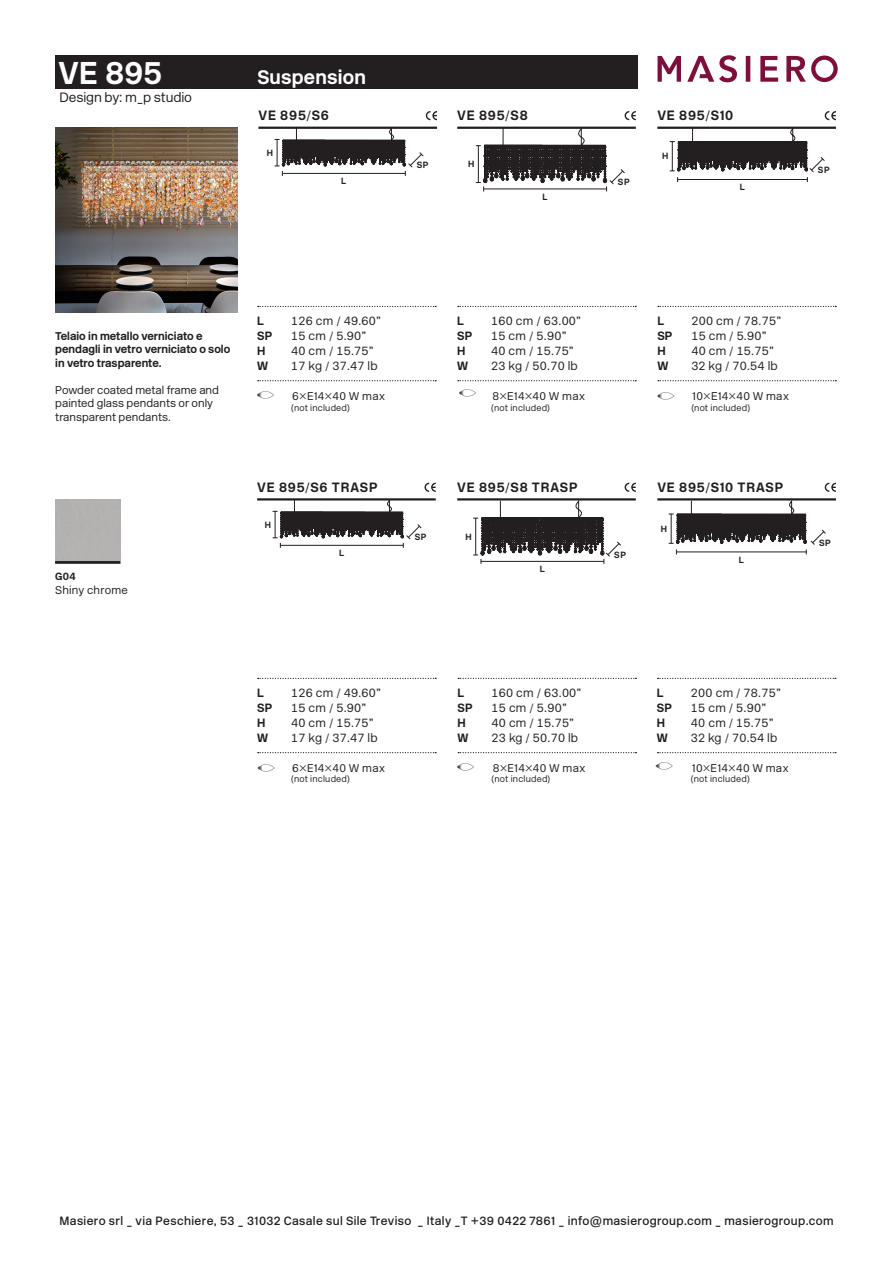
<style>
.page{position:relative;width:893px;height:1263px;background:#fff}
.page>*{position:absolute;margin:0;border:0;box-sizing:border-box;transform-origin:0 0}
.t1{font:700 31.5px "New Rail Alphabet";color:#fff}
.t2{font:700 19.5px "New Rail Alphabet";letter-spacing:.01em;color:#fff}
.TECNICO_dati{font:18.75px "Masiero Lamp";color:#231f20}
.TECNICO_codice_prodo{font:700 13.5px "New Rail Alphabet";letter-spacing:.06em;color:#231f20}
.t3{font:300 13.5px "New Rail Alphabet";letter-spacing:-.01em;color:#231f20}
.TABELLA_dati{font:300 12px "New Rail Alphabet";letter-spacing:.02em;color:#231f20}
.t4{font:500 12px "New Rail Alphabet";letter-spacing:.03em;color:#231f20}
.TABELLA_dati-2{font:700 12px "New Rail Alphabet";letter-spacing:.02em;color:#231f20}
.TECNICO_dati-2{font:300 11.25px/13.5px "New Rail Alphabet";color:#231f20}
.t5{font:700 11.25px/13.5px "New Rail Alphabet";color:#231f20}
.APERTURA_dida_immagi{font:300 11.25px "New Rail Alphabet";letter-spacing:.02em;color:#231f20}
.APERTURA_dida_immagi-2{font:700 10.5px "New Rail Alphabet";color:#231f20}
.TABELLA_lighting_sys{font:300 9px "New Rail Alphabet";letter-spacing:.02em;color:#231f20}
.DISEGNO_quote{font:700 9px "New Rail Alphabet";letter-spacing:.075em;color:#231f20}
</style>
<div class="page">
<svg style="left:657px;top:55px;width:181px;height:27px"></svg>
<img style="left:55px;top:128px;width:182px;height:185px">
<div style="left:55px;top:55px;width:583px;height:34px;background:#231f20"></div>
<hr style="left:258px;top:127px;width:179px;height:2px;background:#231f20">
<svg style="left:426px;top:111px;width:11px;height:9px"></svg>
<hr style="left:457px;top:127px;width:179px;height:2px;background:#231f20">
<svg style="left:625px;top:111px;width:11px;height:9px"></svg>
<hr style="left:457px;top:498px;width:179px;height:2px;background:#231f20">
<svg style="left:625px;top:483px;width:11px;height:9px"></svg>
<hr style="left:657px;top:127px;width:179px;height:2px;background:#231f20">
<svg style="left:825px;top:111px;width:11px;height:9px"></svg>
<hr style="left:657px;top:498px;width:179px;height:2px;background:#231f20">
<svg style="left:825px;top:483px;width:11px;height:9px"></svg>
<hr style="left:257px;top:498px;width:179px;height:2px;background:#231f20">
<svg style="left:424px;top:483px;width:12px;height:9px"></svg>
<svg style="left:275px;top:128px;width:149px;height:48px"></svg>
<svg style="left:273px;top:500px;width:149px;height:48px"></svg>
<svg style="left:258px;top:306px;width:178px;height:1px"></svg>
<svg style="left:258px;top:380px;width:178px;height:1px"></svg>
<svg style="left:258px;top:678px;width:178px;height:1px"></svg>
<svg style="left:258px;top:752px;width:178px;height:1px"></svg>
<svg style="left:473px;top:501px;width:148px;height:63px"></svg>
<svg style="left:670px;top:128px;width:155px;height:54px"></svg>
<svg style="left:669px;top:501px;width:157px;height:53px"></svg>
<svg style="left:458px;top:306px;width:178px;height:1px"></svg>
<svg style="left:458px;top:380px;width:178px;height:1px"></svg>
<svg style="left:476px;top:128px;width:149px;height:63px"></svg>
<svg style="left:458px;top:678px;width:178px;height:1px"></svg>
<svg style="left:458px;top:752px;width:178px;height:1px"></svg>
<svg style="left:658px;top:306px;width:178px;height:1px"></svg>
<svg style="left:658px;top:380px;width:178px;height:1px"></svg>
<svg style="left:658px;top:678px;width:178px;height:1px"></svg>
<svg style="left:658px;top:752px;width:178px;height:1px"></svg>
<hr style="left:55px;top:561px;width:65px;height:2px;background:#231f20">
<p class="t1" style="left:58px;top:52px;width:105px">VE 895</p>
<p class="t2" style="left:257px;top:64px;width:110px">Suspension</p>
<p class="t3" style="left:60px;top:89px;width:134px">Design by: m_p studio</p>
<p class="TECNICO_codice_prodo" style="left:258px;top:106px;width:72px">VE 895/S6</p>
<p class="TECNICO_codice_prodo" style="left:457px;top:106px;width:72px">VE 895/S8</p>
<p class="DISEGNO_quote" style="left:267px;top:147px;width:8px">H</p>
<p class="DISEGNO_quote" style="left:341px;top:175px;width:7px">L</p>
<p class="DISEGNO_quote" style="left:417px;top:159px;width:13px">SP</p>
<p class="DISEGNO_quote" style="left:468px;top:158px;width:8px">H</p>
<p class="DISEGNO_quote" style="left:542px;top:191px;width:7px">L</p>
<p class="DISEGNO_quote" style="left:618px;top:176px;width:13px">SP</p>
<p class="TECNICO_codice_prodo" style="left:657px;top:106px;width:78px">VE 895/S10</p>
<p class="DISEGNO_quote" style="left:662px;top:150px;width:8px">H</p>
<p class="DISEGNO_quote" style="left:740px;top:181px;width:7px">L</p>
<p class="DISEGNO_quote" style="left:818px;top:164px;width:13px">SP</p>
<p class="t5" style="left:55px;top:329px;width:177px">Telaio in metallo verniciato e pendagli in vetro verniciato o solo in vetro trasparente.</p>
<p class="TECNICO_dati-2" style="left:55px;top:383px;width:165px">Powder coated metal frame and painted glass pendants or only transparent pendants.</p>
<p class="APERTURA_dida_immagi-2" style="left:55px;top:569px;width:22px">G04</p>
<p class="APERTURA_dida_immagi" style="left:55px;top:583px;width:74px">Shiny chrome</p>
<p class="TABELLA_dati-2" style="left:257px;top:313px;width:8px">L</p>
<p class="TABELLA_dati" style="left:291px;top:313px;width:91px">126 cm / 49.60”</p>
<p class="TABELLA_dati-2" style="left:257px;top:328px;width:17px">SP</p>
<p class="TABELLA_dati" style="left:291px;top:328px;width:77px">15 cm / 5.90”</p>
<p class="TABELLA_dati-2" style="left:257px;top:343px;width:10px">H</p>
<p class="TABELLA_dati" style="left:291px;top:343px;width:84px">40 cm / 15.75”</p>
<p class="TABELLA_dati-2" style="left:257px;top:358px;width:12px">W</p>
<p class="TABELLA_dati" style="left:291px;top:358px;width:88px">17 kg / 37.47 lb</p>
<p class="TECNICO_dati-2" style="left:292px;top:389px;width:94px">6×E14×40 W max</p>
<p class="TECNICO_dati" style="left:257px;top:389px;width:27px">3</p>
<p class="TABELLA_lighting_sys" style="left:291px;top:401px;width:60px">(not included)</p>
<p class="TABELLA_dati-2" style="left:457px;top:313px;width:8px">L</p>
<p class="TABELLA_dati" style="left:491px;top:313px;width:91px">160 cm / 63.00”</p>
<p class="TABELLA_dati-2" style="left:457px;top:328px;width:17px">SP</p>
<p class="TABELLA_dati" style="left:491px;top:328px;width:77px">15 cm / 5.90”</p>
<p class="TABELLA_dati-2" style="left:457px;top:343px;width:10px">H</p>
<p class="TABELLA_dati" style="left:491px;top:343px;width:84px">40 cm / 15.75”</p>
<p class="TABELLA_dati-2" style="left:457px;top:358px;width:12px">W</p>
<p class="TABELLA_dati" style="left:491px;top:358px;width:88px">23 kg / 50.70 lb</p>
<p class="TECNICO_dati-2" style="left:492px;top:389px;width:94px">8×E14×40 W max</p>
<p class="TABELLA_lighting_sys" style="left:491px;top:401px;width:60px">(not included)</p>
<p class="TECNICO_dati" style="left:459px;top:387px;width:27px">3</p>
<p class="TABELLA_dati-2" style="left:657px;top:313px;width:8px">L</p>
<p class="TABELLA_dati" style="left:691px;top:313px;width:91px">200 cm / 78.75”</p>
<p class="TABELLA_dati-2" style="left:657px;top:328px;width:17px">SP</p>
<p class="TABELLA_dati" style="left:691px;top:328px;width:77px">15 cm / 5.90”</p>
<p class="TABELLA_dati-2" style="left:657px;top:343px;width:10px">H</p>
<p class="TABELLA_dati" style="left:691px;top:343px;width:84px">40 cm / 15.75”</p>
<p class="TABELLA_dati-2" style="left:657px;top:358px;width:12px">W</p>
<p class="TABELLA_dati" style="left:691px;top:358px;width:88px">32 kg / 70.54 lb</p>
<p class="TECNICO_dati-2" style="left:692px;top:389px;width:98px">10×E14×40 W max</p>
<p class="TECNICO_dati" style="left:658px;top:389px;width:27px">3</p>
<p class="TABELLA_lighting_sys" style="left:691px;top:401px;width:60px">(not included)</p>
<p class="TECNICO_codice_prodo" style="left:257px;top:478px;width:122px">VE 895/S6 TRASP</p>
<p class="TECNICO_codice_prodo" style="left:657px;top:478px;width:127px">VE 895/S10 TRASP</p>
<p class="TECNICO_codice_prodo" style="left:457px;top:478px;width:122px">VE 895/S8 TRASP</p>
<p class="DISEGNO_quote" style="left:265px;top:519px;width:8px">H</p>
<p class="DISEGNO_quote" style="left:339px;top:547px;width:7px">L</p>
<p class="DISEGNO_quote" style="left:415px;top:531px;width:13px">SP</p>
<p class="DISEGNO_quote" style="left:465px;top:531px;width:8px">H</p>
<p class="DISEGNO_quote" style="left:540px;top:563px;width:7px">L</p>
<p class="DISEGNO_quote" style="left:614px;top:548px;width:13px">SP</p>
<p class="DISEGNO_quote" style="left:661px;top:523px;width:8px">H</p>
<p class="DISEGNO_quote" style="left:739px;top:554px;width:7px">L</p>
<p class="DISEGNO_quote" style="left:819px;top:536px;width:13px">SP</p>
<p class="TABELLA_dati-2" style="left:257px;top:685px;width:8px">L</p>
<p class="TABELLA_dati" style="left:291px;top:685px;width:91px">126 cm / 49.60”</p>
<p class="TABELLA_dati-2" style="left:257px;top:700px;width:17px">SP</p>
<p class="TABELLA_dati" style="left:291px;top:700px;width:77px">15 cm / 5.90”</p>
<p class="TABELLA_dati-2" style="left:257px;top:715px;width:10px">H</p>
<p class="TABELLA_dati" style="left:291px;top:715px;width:84px">40 cm / 15.75”</p>
<p class="TABELLA_dati-2" style="left:257px;top:730px;width:12px">W</p>
<p class="TABELLA_dati" style="left:291px;top:730px;width:88px">17 kg / 37.47 lb</p>
<p class="TECNICO_dati-2" style="left:292px;top:761px;width:94px">6×E14×40 W max</p>
<p class="TECNICO_dati" style="left:258px;top:761px;width:27px">3</p>
<p class="TABELLA_dati-2" style="left:458px;top:685px;width:8px">L</p>
<p class="TABELLA_dati" style="left:492px;top:685px;width:91px">160 cm / 63.00”</p>
<p class="TABELLA_dati-2" style="left:458px;top:700px;width:17px">SP</p>
<p class="TABELLA_dati" style="left:492px;top:700px;width:77px">15 cm / 5.90”</p>
<p class="TABELLA_dati-2" style="left:458px;top:715px;width:10px">H</p>
<p class="TABELLA_dati" style="left:492px;top:715px;width:84px">40 cm / 15.75”</p>
<p class="TABELLA_dati-2" style="left:458px;top:730px;width:12px">W</p>
<p class="TABELLA_dati" style="left:492px;top:730px;width:88px">23 kg / 50.70 lb</p>
<p class="TECNICO_dati-2" style="left:493px;top:761px;width:94px">8×E14×40 W max</p>
<p class="TECNICO_dati" style="left:457px;top:761px;width:27px">3</p>
<p class="TABELLA_dati-2" style="left:657px;top:685px;width:8px">L</p>
<p class="TABELLA_dati" style="left:691px;top:685px;width:91px">200 cm / 78.75”</p>
<p class="TABELLA_dati-2" style="left:657px;top:700px;width:17px">SP</p>
<p class="TABELLA_dati" style="left:691px;top:700px;width:77px">15 cm / 5.90”</p>
<p class="TABELLA_dati-2" style="left:657px;top:715px;width:10px">H</p>
<p class="TABELLA_dati" style="left:691px;top:715px;width:84px">40 cm / 15.75”</p>
<p class="TABELLA_dati-2" style="left:657px;top:730px;width:12px">W</p>
<p class="TABELLA_dati" style="left:691px;top:730px;width:88px">32 kg / 70.54 lb</p>
<p class="TECNICO_dati-2" style="left:692px;top:761px;width:98px">10×E14×40 W max</p>
<p class="TECNICO_dati" style="left:656px;top:760px;width:27px">3</p>
<p class="TABELLA_lighting_sys" style="left:291px;top:773px;width:60px">(not included)</p>
<p class="TABELLA_lighting_sys" style="left:492px;top:773px;width:60px">(not included)</p>
<p class="TABELLA_lighting_sys" style="left:691px;top:773px;width:60px">(not included)</p>
<p class="t4" style="left:60px;top:1213px;width:776px">Masiero srl _ via Peschiere, 53 _ 31032 Casale sul Sile Treviso _ Italy _T +39 0422 7861 _ info@masierogroup.com _ masierogroup.com</p>
</div>
